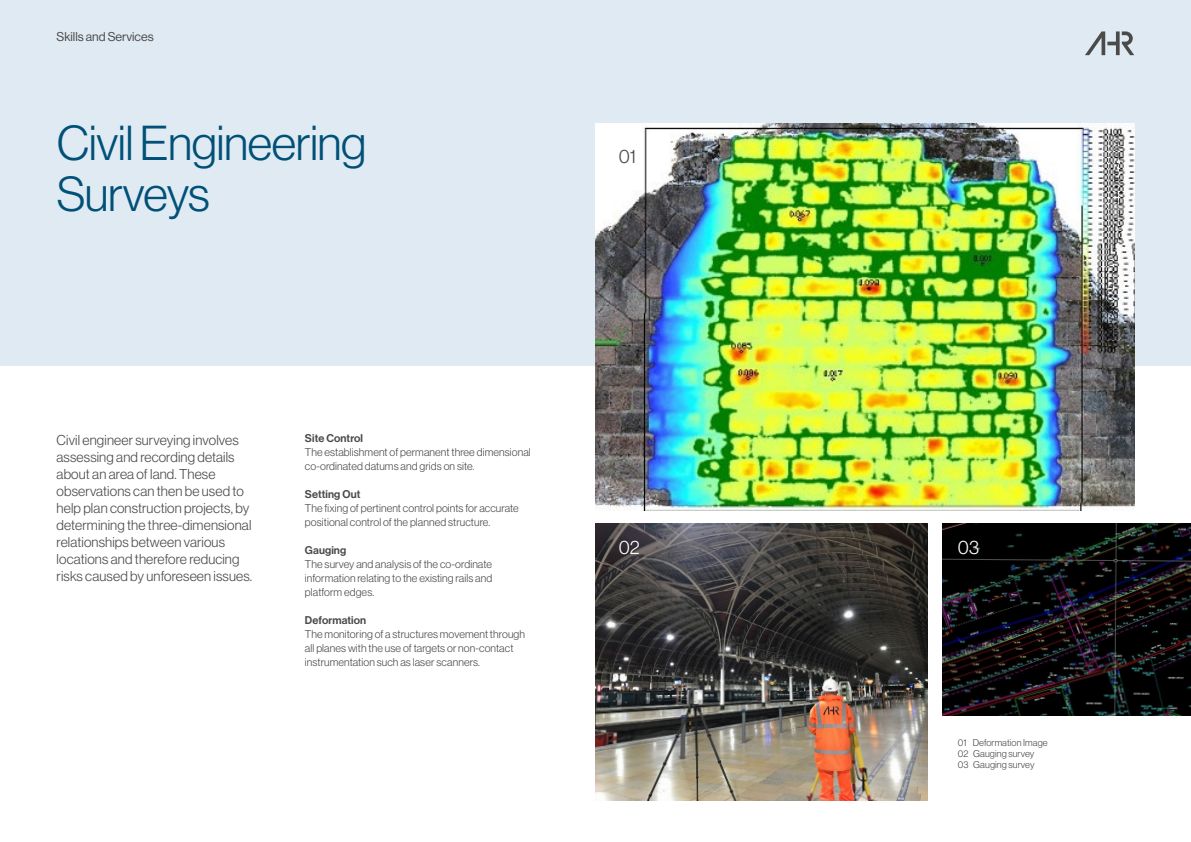
<style>
.page{position:relative;width:1191px;height:842px;background:#fff}
.page>*{position:absolute;margin:0;border:0;box-sizing:border-box;transform-origin:0 0}
.t1{font:48px/51px "N Haas Grotesk DS Pro 45 Lt";letter-spacing:-.01em;color:#005077}
.t2{font:19px "N Haas Grotesk DS Pro 45 Lt";color:#fff}
.t3{font:19px "N Haas Grotesk DS Pro 45 Lt";color:#4a4a49}
.t4{font:14px/17px "N Haas Grotesk DS Pro 45 Lt";letter-spacing:.01em;color:#4a4a49}
.t5{font:12.5px "N Haas Grotesk DS Pro 55 Rg";color:#4a4a49}
.t6{font:11px/14px "N Haas Grotesk DS Pro 45 Lt";letter-spacing:.01em;color:#4a4a49}
.t7{font:11px "N Haas Grotesk DS Pro 65 Md";letter-spacing:.01em;color:#4a4a49}
.t8{font:9.6px/11px "N Haas Grotesk DS Pro 45 Lt";letter-spacing:.01em;color:#4a4a49}
</style>
<div class="page">
<div style="left:0;top:0;width:1191px;height:366px;background:#e0eaf3"></div>
<svg style="left:1085px;top:31px;width:49px;height:24px"></svg>
<img style="left:596px;top:123px;width:538px;height:387px">
<img style="left:596px;top:524px;width:331px;height:277px">
<img style="left:942px;top:524px;width:249px;height:192px">
<p class="t5" style="left:57px;top:29px;width:99px">Skills and Services</p>
<h1 class="t1" style="left:57px;top:118px;width:311px">Civil Engineering<br>Surveys</h1>
<p class="t4" style="left:57px;top:431px;width:197px">Civil engineer surveying involves assessing and recording details about an area of land. These observations can then be used to help plan construction projects, by determining the three-dimensional relationships between various locations and therefore reducing risks caused by unforeseen issues.</p>
<p class="t7" style="left:305px;top:432px;width:60px">Site Control</p>
<p class="t6" style="left:305px;top:445px;width:227px">The establishment of permanent three dimensional co-ordinated datums and grids on site.</p>
<p class="t7" style="left:305px;top:488px;width:57px">Setting Out</p>
<p class="t6" style="left:305px;top:501px;width:215px">The fixing of pertinent control points for accurate positional control of the planned structure.</p>
<p class="t7" style="left:305px;top:544px;width:43px">Gauging</p>
<p class="t6" style="left:305px;top:557px;width:189px;text-align:justify">The survey and analysis of the co-ordinate information relating to the existing rails and platform edges.</p>
<p class="t7" style="left:305px;top:614px;width:63px">Deformation</p>
<p class="t6" style="left:305px;top:627px;width:221px">The monitoring of a structures movement through all planes with the use of targets or non-contact instrumentation such as laser scanners.</p>
<h2 class="t3" style="left:619px;top:146px;width:19px">01</h2>
<h2 class="t2" style="left:619px;top:537px;width:23px">02</h2>
<h2 class="t2" style="left:957px;top:537px;width:23px">03</h2>
<p class="t8" style="left:957px;top:737px;width:91px">01 Deformation Image<br>02 Gauging survey<br>03 Gauging survey</p>
</div>
